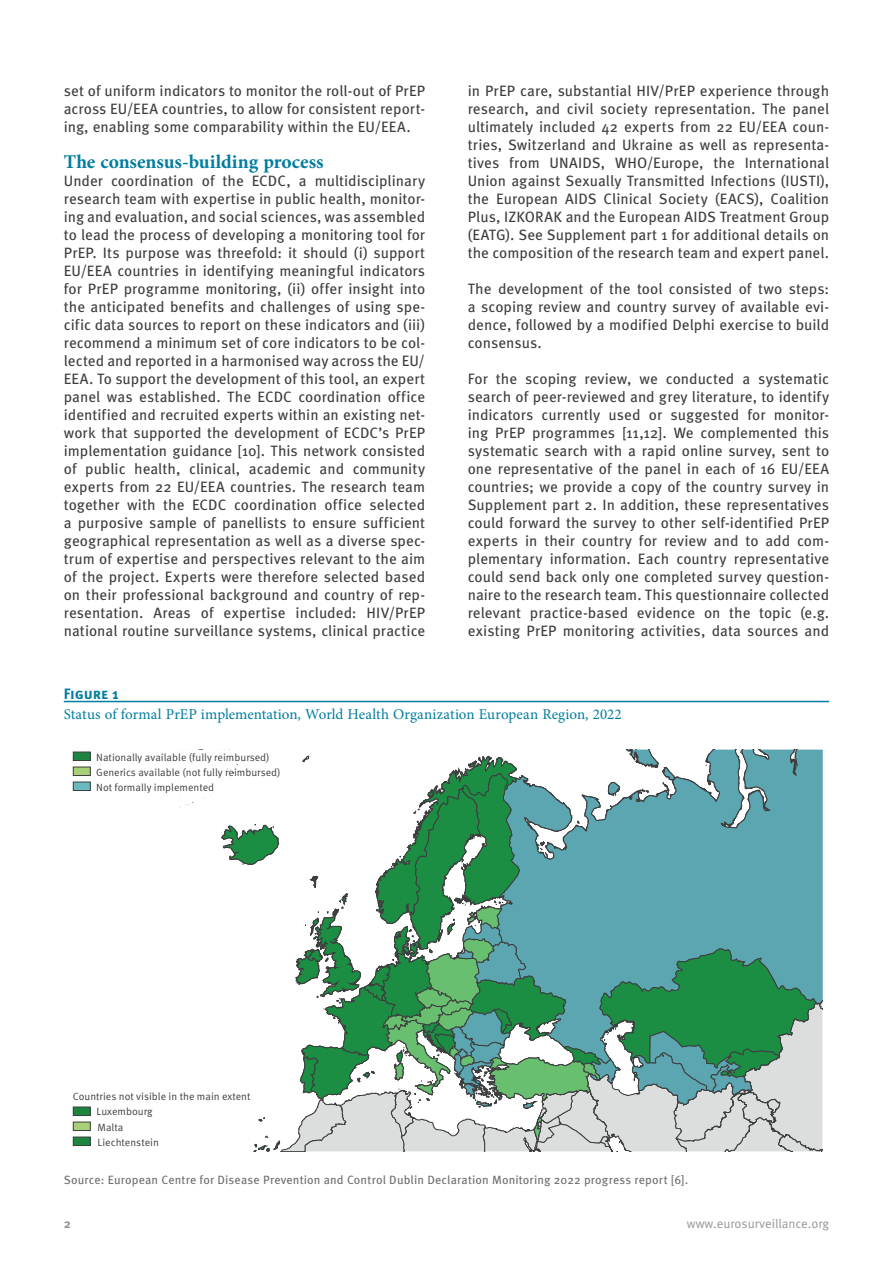
<style>
.page{position:relative;width:893px;height:1263px;background:#fff}
.page>*{position:absolute;margin:0;border:0;box-sizing:border-box;transform-origin:0 0}
.t1{font:700 19.5px "Minion Pro";color:#007d9f}
.t2{font:15px/18px "Meta Pro";color:#3e3e3f;text-align:justify}
.t3{font:15px "Minion Pro";color:#007d9f}
.t4{font:700 15px "Meta Pro";letter-spacing:-.005em;color:#007d9f}
.t5{font:12.75px "Meta Pro";color:#939598}
.t6{font:700 12.75px "Meta Pro";color:#939598}
.t7{font:12px "Meta Pro";letter-spacing:.01em;color:#6c6d70}
.t8{font:10.5px/15.3px "Meta Pro";color:#3e3e3f}
</style>
<div class="page">
<hr style="left:64px;top:701px;width:765px;height:1px;background:#007d9f">
<svg style="left:179px;top:749px;width:643px;height:403px"></svg>
<div style="left:171px;top:1053px;width:79px;height:66px;background:#fff"></div>
<div style="left:73px;top:752px;width:17px;height:8px;background:#1d8540"></div>
<div style="left:73px;top:752px;width:18px;height:9px;border:1px solid #3e3e3f"></div>
<div style="left:73px;top:767px;width:17px;height:8px;background:#a7d078"></div>
<div style="left:73px;top:767px;width:18px;height:9px;border:1px solid #3e3e3f"></div>
<div style="left:73px;top:782px;width:17px;height:8px;background:#6ababf"></div>
<div style="left:73px;top:782px;width:18px;height:9px;border:1px solid #3e3e3f"></div>
<div style="left:73px;top:1107px;width:17px;height:8px;background:#1d8540"></div>
<div style="left:73px;top:1107px;width:18px;height:9px;border:1px solid #3e3e3f"></div>
<div style="left:73px;top:1122px;width:17px;height:8px;background:#a7d078"></div>
<div style="left:73px;top:1122px;width:18px;height:9px;border:1px solid #3e3e3f"></div>
<div style="left:73px;top:1137px;width:17px;height:8px;background:#1d8540"></div>
<div style="left:73px;top:1137px;width:18px;height:9px;border:1px solid #3e3e3f"></div>
<p class="t2" style="left:64px;top:82px;width:363px">set of uniform indicators to monitor the roll-out of PrEP across EU/EEA countries, to allow for consistent report&shy;ing, enabling some comparability within the EU/EEA.</p>
<h1 class="t1" style="left:64px;top:148px;width:261px">The consensus-building process</h1>
<p class="t2" style="left:64px;top:172px;width:363px">Under coordination of the ECDC, a multidisciplinary research team with expertise in public health, monitor&shy;ing and evaluation, and social sciences, was assembled to lead the process of developing a monitoring tool for PrEP. Its purpose was threefold: it should (i) support EU/EEA countries in identifying meaningful indicators for PrEP programme monitoring, (ii) offer insight into the anticipated benefits and challenges of using spe&shy;cific data sources to report on these indicators and (iii) recommend a minimum set of core indicators to be col&shy;lected and reported in a harmonised way across the EU/ EEA. To support the development of this tool, an expert panel was established. The ECDC coordination office identified and recruited experts within an existing net&shy;work that supported the development of ECDC’s PrEP implementation guidance [10]. This network consisted of public health, clinical, academic and community experts from 22 EU/EEA countries. The research team together with the ECDC coordination office selected a purposive sample of panellists to ensure sufficient geographical representation as well as a diverse spec&shy;trum of expertise and perspectives relevant to the aim of the project. Experts were therefore selected based on their professional background and country of rep&shy;resentation. Areas of expertise included: HIV/PrEP national routine surveillance systems, clinical practice</p>
<p class="t2" style="left:468px;top:82px;width:363px">in PrEP care, substantial HIV/PrEP experience through research, and civil society representation. The panel ultimately included 42 experts from 22 EU/EEA coun&shy;tries, Switzerland and Ukraine as well as representa&shy;tives from UNAIDS, WHO/Europe, the International Union against Sexually Transmitted Infections (IUSTI), the European AIDS Clinical Society (EACS), Coalition Plus, IZKORAK and the European AIDS Treatment Group (EATG). See Supplement part 1 for additional details on the composition of the research team and expert panel.</p>
<p class="t2" style="left:468px;top:280px;width:363px">The development of the tool consisted of two steps: a scoping review and country survey of available evi&shy;dence, followed by a modified Delphi exercise to build consensus.</p>
<p class="t2" style="left:468px;top:370px;width:363px">For the scoping review, we conducted a systematic search of peer-reviewed and grey literature, to identify indicators currently used or suggested for monitor&shy;ing PrEP programmes [11,12]. We complemented this systematic search with a rapid online survey, sent to one representative of the panel in each of 16 EU/EEA countries; we provide a copy of the country survey in Supplement part 2. In addition, these representatives could forward the survey to other self-identified PrEP experts in their country for review and to add com&shy;plementary information. Each country representative could send back only one completed survey question&shy;naire to the research team. This questionnaire collected relevant practice-based evidence on the topic (e.g. existing PrEP monitoring activities, data sources and</p>
<p class="t4" style="left:64px;top:684px;width:57px">Figure 1</p>
<p class="t3" style="left:64px;top:704px;width:559px">Status of formal PrEP implementation, World Health Organization European Region, 2022</p>
<p class="t8" style="left:96px;top:750px;width:186px">Nationally available (fully reimbursed)<br>Generics available (not fully reimbursed)<br>Not formally implemented</p>
<p class="t8" style="left:97px;top:1088px;width:155px;text-indent:-24px">Countries not visible in the main extent<br>Luxembourg<br>Malta<br>Liechtenstein</p>
<p class="t7" style="left:64px;top:1172px;width:626px">Source: European Centre for Disease Prevention and Control Dublin Declaration Monitoring 2022 progress report [6].</p>
<p class="t6" style="left:64px;top:1215px;width:9px">2</p>
<p class="t5" style="left:687px;top:1215px;width:144px">www.eurosurveillance.org</p>
</div>
